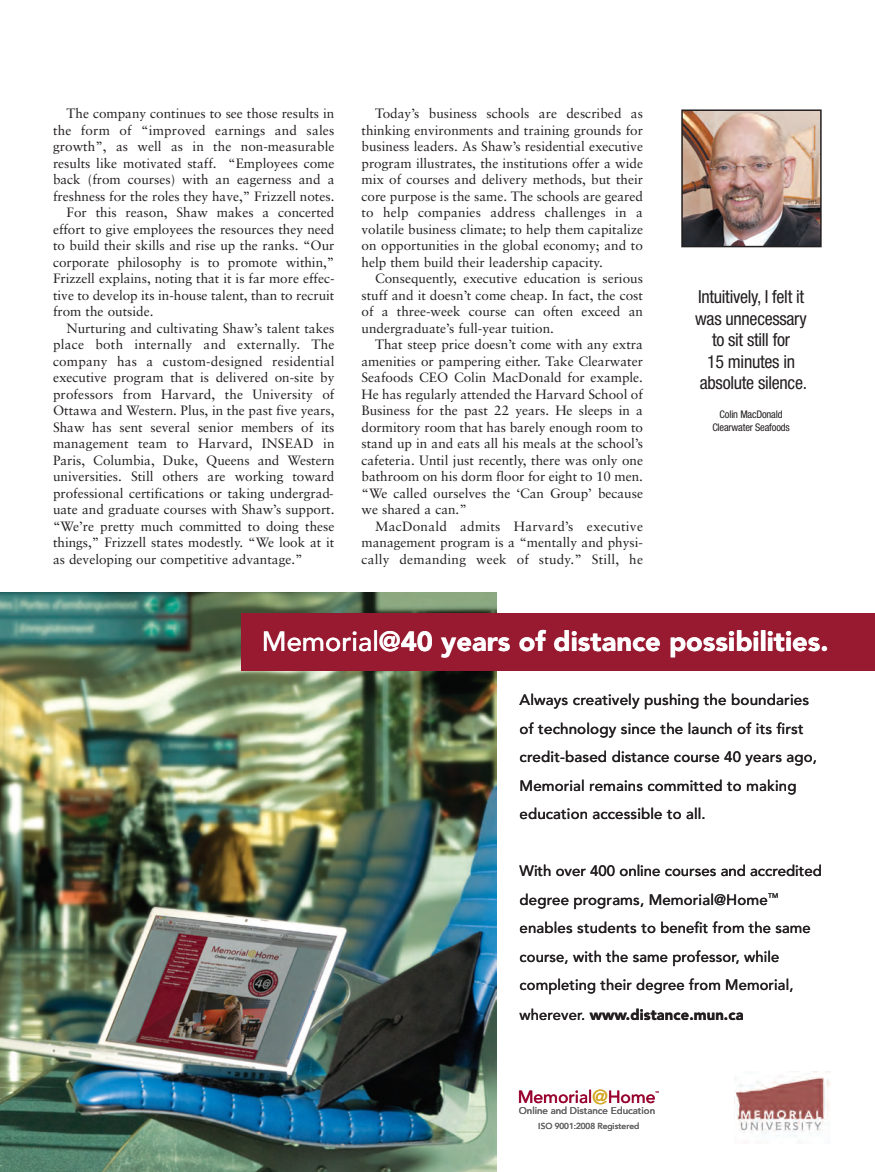
<style>
.page{position:relative;width:875px;height:1172px;background:#fff}
.page>*{position:absolute;margin:0;border:0;box-sizing:border-box;transform-origin:0 0}
.t1{font:27.6px "Avenir Black+VDCIMJ";color:#fff}
.t2{font:condensed 18px/21.6px "Helvetica Neue";letter-spacing:-.015em;color:#231f20;text-align:center}
.t3{font:17.55px "Avenir Medium+OOYSKU";letter-spacing:-.005em;color:#98012d}
.t4{font:15px/28.5px "Anonymous 24";letter-spacing:.01em;color:#231f20}
.t5{font:15px "Avenir Black+VDCIMJ";letter-spacing:.01em;color:#231f20}
.t6{font:13.5px/16.5px "Sabon";color:#231f20;text-align:justify}
.t7{font:13.5px "Sabon";letter-spacing:.02em;color:#231f20}
.t8{font:condensed 10.5px/12.6px "Helvetica Neue";letter-spacing:-.015em;color:#231f20;text-align:center}
.t9{font:9.75px "Avenir Medium+OOYSKU";color:#6c6d70}
.t10{font:8.55px "Anonymous 24";color:#6c6d70}
.t11{font:6.9px "Anonymous 24";color:#231f20}
.t12{font:2.55px "Avenir Medium+OOYSKU";color:#98012d}
.s1{font-family:"Anonymous 24"}
.s2{font-size:19.95px;color:#d4a829}
</style>
<div class="page">
<img style="left:0;top:109px;width:874px;height:1063px">
<p class="t6" style="left:66px;top:106px;width:269px">The company continues to see those results in</p>
<p class="t6" style="left:53px;top:123px;width:283px">the form of “improved earnings and sales</p>
<p class="t6" style="left:53px;top:139px;width:283px">growth”, as well as in the non-measurable</p>
<p class="t6" style="left:53px;top:156px;width:283px">results like motivated staff. “Employees come</p>
<p class="t6" style="left:53px;top:172px;width:283px">back (from courses) with an eagerness and a</p>
<p class="t6" style="left:53px;top:189px;width:283px">freshness for the roles they have,” Frizzell notes.</p>
<p class="t6" style="left:66px;top:205px;width:269px">For this reason, Shaw makes a concerted</p>
<p class="t6" style="left:53px;top:222px;width:283px">effort to give employees the resources they need</p>
<p class="t6" style="left:53px;top:238px;width:283px">to build their skills and rise up the ranks. “Our</p>
<p class="t6" style="left:53px;top:255px;width:283px">corporate philosophy is to promote within,”</p>
<p class="t6" style="left:53px;top:271px;width:283px">Frizzell explains, noting that it is far more effec-</p>
<p class="t6" style="left:53px;top:288px;width:283px">tive to develop its in-house talent, than to recruit</p>
<p class="t6" style="left:53px;top:304px;width:102px">from the outside.</p>
<p class="t6" style="left:66px;top:321px;width:269px">Nurturing and cultivating Shaw’s talent takes</p>
<p class="t7" style="left:53px;top:339px;width:283px">place both internally and externally. The</p>
<p class="t6" style="left:53px;top:354px;width:283px">company has a custom-designed residential</p>
<p class="t6" style="left:53px;top:370px;width:283px">executive program that is delivered on-site by</p>
<p class="t6" style="left:53px;top:387px;width:283px">professors from Harvard, the University of</p>
<p class="t6" style="left:53px;top:403px;width:283px">Ottawa and Western. Plus, in the past five years,</p>
<p class="t6" style="left:53px;top:420px;width:283px">Shaw has sent several senior members of its</p>
<p class="t6" style="left:53px;top:436px;width:283px">management team to Harvard, INSEAD in</p>
<p class="t6" style="left:53px;top:453px;width:283px">Paris, Columbia, Duke, Queens and Western</p>
<p class="t6" style="left:53px;top:469px;width:283px">universities. Still others are working toward</p>
<p class="t6" style="left:53px;top:486px;width:282px">professional certifications or taking undergrad-</p>
<p class="t6" style="left:53px;top:502px;width:283px">uate and graduate courses with Shaw’s support.</p>
<p class="t6" style="left:53px;top:519px;width:283px">“We’re pretty much committed to doing these</p>
<p class="t6" style="left:53px;top:535px;width:283px">things,” Frizzell states modestly. “We look at it</p>
<p class="t6" style="left:53px;top:552px;width:251px">as developing our competitive advantage.”</p>
<p class="t6" style="left:361px;top:106px;width:283px;text-indent:14px">Today’s business schools are described as thinking environments and training grounds for business leaders. As Shaw’s residential executive program illustrates, the institutions offer a wide mix of courses and delivery methods, but their core purpose is the same. The schools are geared to help companies address challenges in a volatile business climate; to help them capitalize on opportunities in the global economy; and to help them build their leadership capacity.</p>
<p class="t6" style="left:361px;top:271px;width:283px;text-indent:14px">Consequently, executive education is serious stuff and it doesn’t come cheap. In fact, the cost of a three-week course can often exceed an undergraduate’s full-year tuition.</p>
<p class="t6" style="left:361px;top:337px;width:283px;text-indent:14px">That steep price doesn’t come with any extra amenities or pampering either. Take Clearwater Seafoods CEO Colin MacDonald for example.<br>He has regularly attended the Harvard School of Business for the past 22 years. He sleeps in a dormitory room that has barely enough room to stand up in and eats all his meals at the school’s cafeteria. Until just recently, there was only one bathroom on his dorm floor for eight to 10 men. “We called ourselves the ‘Can Group’ because we shared a can.”</p>
<p class="t6" style="left:361px;top:519px;width:283px;text-indent:14px">MacDonald admits Harvard’s executive management program is a “mentally and physi&shy;cally demanding week of study.” Still, he</p>
<h2 class="t2" style="left:695px;top:287px;width:113px">Intuitively, I felt it was unnecessary to sit still for<br>15 minutes in absolute silence.</h2>
<p class="t8" style="left:712px;top:409px;width:79px">Colin MacDonald<br>Clearwater Seafoods</p>
<h1 class="t1" style="left:262px;top:630px;width:568px"><span class="s1">Memorial</span>@40 years of distance possibilities.</h1>
<p class="t4" style="left:519px;top:687px;width:299px">Always creatively pushing the boundaries of technology since the launch of its first credit-based distance course 40 years ago, Memorial remains committed to making education accessible to all.</p>
<p class="t4" style="left:519px;top:858px;width:304px">With over 400 online courses and accredited degree programs, Memorial@Home enables students to benefit from the same course, with the same professor, while completing their degree from Memorial,</p>
<p class="t11" style="left:767px;top:893px;width:12px">TM</p>
<p class="t5" style="left:519px;top:1008px;width:225px"><span class="s1">wherever.</span> www.distance.mun.ca</p>
<p class="t3" style="left:517px;top:1090px;width:139px">Memorial<span class="s2">@</span>Home</p>
<p class="t9" style="left:518px;top:1106px;width:138px">Online and Distance Education</p>
<p class="t10" style="left:538px;top:1122px;width:102px">ISO 9001:2008 Registered</p>
<p class="t12" style="left:655px;top:1091px;width:5px">TM</p>
</div>
